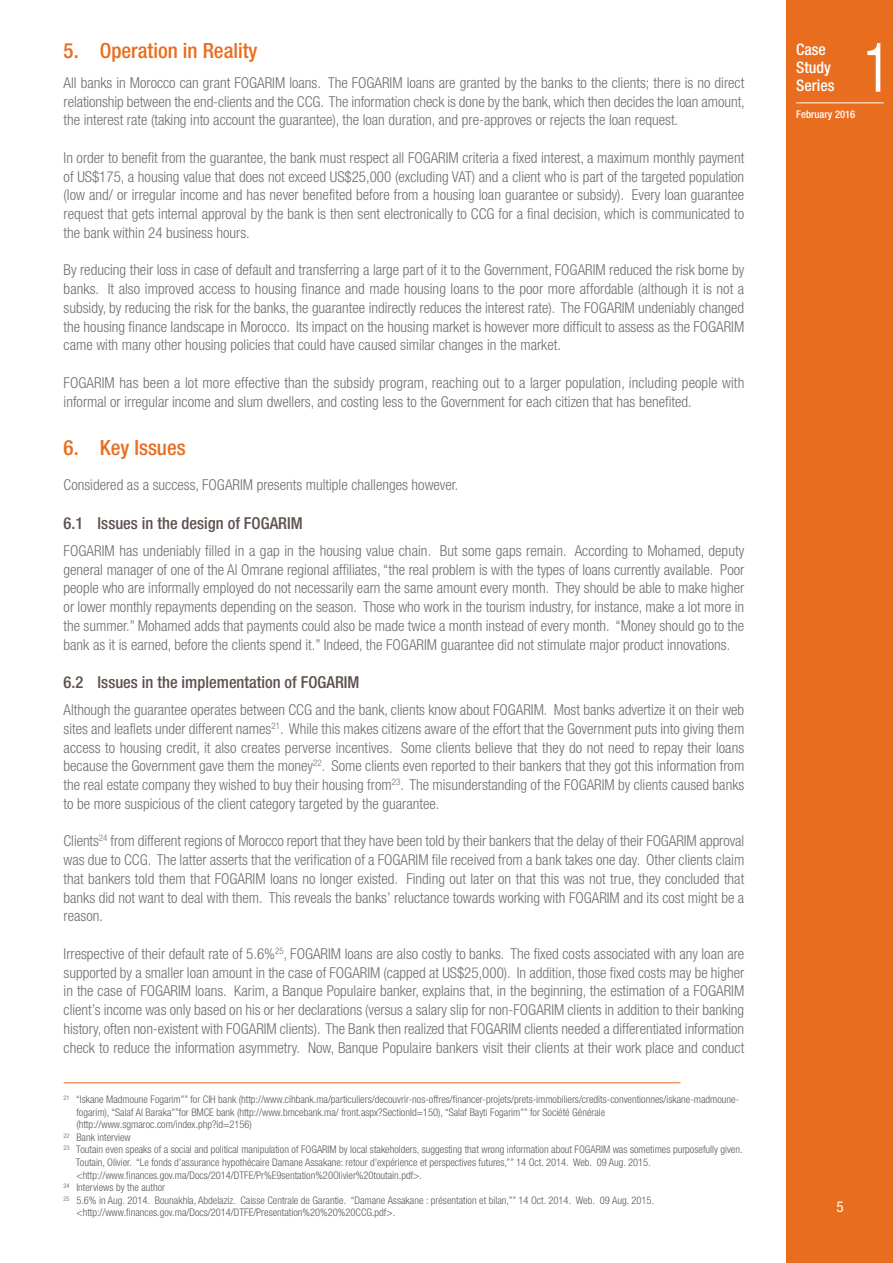
<style>
.page{position:relative;width:893px;height:1263px;background:#fff}
.page>*{position:absolute;margin:0;border:0;box-sizing:border-box;transform-origin:0 0}
.t1{font:condensed 68.85px "Helvetica Neue LT Std";color:#fff;scale:.8 1}
.t2{font:500 condensed 21px "Helvetica Neue LT Std";color:#e96d1f}
.t3{font:500 condensed 16.5px "Helvetica Neue LT Std";color:#5e514e}
.t4{font:500 condensed 15.9px/18px "Helvetica Neue LT Std";color:#fff}
.t5{font:300 condensed 15px/18.8px "Helvetica Neue LT Std";color:#6d6e70;text-align:justify}
.t6{font:condensed 15px "Helvetica Neue LT Std";color:#fff}
.t7{font:500 condensed 10.65px "Helvetica Neue LT Std";color:#fff}
.t8{font:300 condensed 10.5px "Helvetica Neue LT Std";color:#58595b}
</style>
<div class="page">
<div style="left:786px;top:0;width:106px;height:1263px;background:#e96d1f"></div>
<hr style="left:796px;top:102px;width:87px;height:1px;background:#fff">
<hr style="left:64px;top:1082px;width:616px;height:1px;background:#e96d1f">
<h2 class="t2" style="left:64px;top:43px;width:195px">5. Operation in Reality</h2>
<p class="t5" style="left:64px;top:75px;width:682px">All banks in Morocco can grant FOGARIM loans. The FOGARIM loans are granted by the banks to the clients; there is no direct relationship between the end-clients and the CCG. The information check is done by the bank, which then decides the loan amount, the interest rate (taking into account the guarantee), the loan duration, and pre-approves or rejects the loan request.</p>
<p class="t5" style="left:64px;top:150px;width:682px">In order to benefit from the guarantee, the bank must respect all FOGARIM criteria a fixed interest, a maximum monthly payment of US$175, a housing value that does not exceed US$25,000 (excluding VAT) and a client who is part of the targeted population (low and/ or irregular income and has never benefited before from a housing loan guarantee or subsidy). Every loan guarantee request that gets internal approval by the bank is then sent electronically to CCG for a final decision, which is communicated to the bank within 24 business hours.</p>
<p class="t5" style="left:64px;top:262px;width:682px">By reducing their loss in case of default and transferring a large part of it to the Government, FOGARIM reduced the risk borne by banks. It also improved access to housing finance and made housing loans to the poor more affordable (although it is not a subsidy, by reducing the risk for the banks, the guarantee indirectly reduces the interest rate). The FOGARIM undeniably changed the housing finance landscape in Morocco. Its impact on the housing market is however more difficult to assess as the FOGARIM came with many other housing policies that could have caused similar changes in the market.</p>
<p class="t5" style="left:64px;top:375px;width:682px">FOGARIM has been a lot more effective than the subsidy program, reaching out to a larger population, including people with informal or irregular income and slum dwellers, and costing less to the Government for each citizen that has benefited.</p>
<h2 class="t2" style="left:64px;top:440px;width:124px">6. Key Issues</h2>
<p class="t5" style="left:64px;top:477px;width:396px">Considered as a success, FOGARIM presents multiple challenges however.</p>
<p class="t3" style="left:64px;top:517px;width:240px">6.1 Issues in the design of FOGARIM</p>
<p class="t5" style="left:64px;top:543px;width:682px">FOGARIM has undeniably filled in a gap in the housing value chain. But some gaps remain. According to Mohamed, deputy general manager of one of the Al Omrane regional affiliates, “the real problem is with the types of loans currently available. Poor people who are informally employed do not necessarily earn the same amount every month. They should be able to make higher or lower monthly repayments depending on the season. Those who work in the tourism industry, for instance, make a lot more in the summer.” Mohamed adds that payments could also be made twice a month instead of every month. “Money should go to the bank as it is earned, before the clients spend it.” Indeed, the FOGARIM guarantee did not stimulate major product innovations.</p>
<p class="t3" style="left:64px;top:676px;width:297px">6.2 Issues in the implementation of FOGARIM</p>
<p class="t5" style="left:64px;top:702px;width:682px">Although the guarantee operates between CCG and the bank, clients know about FOGARIM. Most banks advertize it on their web sites and leaflets under different names<sup>21</sup>. While this makes citizens aware of the effort that the Government puts into giving them access to housing credit, it also creates perverse incentives. Some clients believe that they do not need to repay their loans because the Government gave them the money<sup>22</sup>. Some clients even reported to their bankers that they got this information from the real estate company they wished to buy their housing from<sup>23</sup>. The misunderstanding of the FOGARIM by clients caused banks to be more suspicious of the client category targeted by the guarantee.</p>
<p class="t5" style="left:64px;top:833px;width:682px">Clients<sup>24</sup> from different regions of Morocco report that they have been told by their bankers that the delay of their FOGARIM approval was due to CCG. The latter asserts that the verification of a FOGARIM file received from a bank takes one day. Other clients claim that bankers told them that FOGARIM loans no longer existed. Finding out later on that this was not true, they concluded that banks did not want to deal with them. This reveals the banks’ reluctance towards working with FOGARIM and its cost might be a reason.</p>
<p class="t5" style="left:64px;top:946px;width:682px">Irrespective of their default rate of 5.6%<sup>25</sup>, FOGARIM loans are also costly to banks. The fixed costs associated with any loan are supported by a smaller loan amount in the case of FOGARIM (capped at US$25,000). In addition, those fixed costs may be higher in the case of FOGARIM loans. Karim, a Banque Populaire banker, explains that, in the beginning, the estimation of a FOGARIM client’s income was only based on his or her declarations (versus a salary slip for non-FOGARIM clients in addition to their banking history, often non-existent with FOGARIM clients). The Bank then realized that FOGARIM clients needed a differentiated information check to reduce the information asymmetry. Now, Banque Populaire bankers visit their clients at their work place and conduct</p>
<p class="t8" style="left:64px;top:1096px;width:677px"><sup>21</sup> “Iskane Madmoune Fogarim”” for CIH bank (http://www.cihbank.ma/particuliers/decouvrir-nos-offres/financer-projets/prets-immobiliers/credits-conventionnes/iskane-madmoune-</p>
<p class="t8" style="left:76px;top:1108px;width:530px">fogarim), “Salaf Al Baraka””for BMCE bank (http://www.bmcebank.ma/ front.aspx?SectionId=150), “Salaf Bayti Fogarim”” for Société Générale</p>
<p class="t8" style="left:76px;top:1121px;width:177px">(http://www.sgmaroc.com/index.php?id=2156)</p>
<p class="t8" style="left:64px;top:1133px;width:69px"><sup>22</sup> Bank interview</p>
<p class="t8" style="left:64px;top:1146px;width:680px"><sup>23</sup> Toutain even speaks of a social and political manipulation of FOGARIM by local stakeholders, suggesting that wrong information about FOGARIM was sometimes purposefully given.</p>
<p class="t8" style="left:76px;top:1159px;width:576px">Toutain, Olivier. “Le fonds d’assurance hypothécaire Damane Assakane: retour d’expérience et perspectives futures,”” 14 Oct. 2014. Web. 09 Aug. 2015.</p>
<p class="t8" style="left:76px;top:1171px;width:347px">&lt;http://www.finances.gov.ma/Docs/2014/DTFE/Pr%E9sentation%20Olivier%20toutain.pdf&gt;.</p>
<p class="t8" style="left:64px;top:1184px;width:103px"><sup>24</sup> Interviews by the author</p>
<p class="t8" style="left:64px;top:1196px;width:592px"><sup>25</sup> 5.6% in Aug. 2014. Bounakhla, Abdelaziz. Caisse Centrale de Garantie. “Damane Assakane : présentation et bilan,”” 14 Oct. 2014. Web. 09 Aug. 2015.</p>
<p class="t8" style="left:76px;top:1209px;width:320px">&lt;http://www.finances.gov.ma/Docs/2014/DTFE/Presentation%20%20%20CCG.pdf&gt;.</p>
<p class="t4" style="left:796px;top:42px;width:40px">Case<br>Study<br>Series</p>
<h1 class="t1" style="left:863px;top:43px;width:35px">1</h1>
<p class="t7" style="left:796px;top:110px;width:61px">February 2016</p>
<p class="t6" style="left:836px;top:1202px;width:9px">5</p>
</div>
